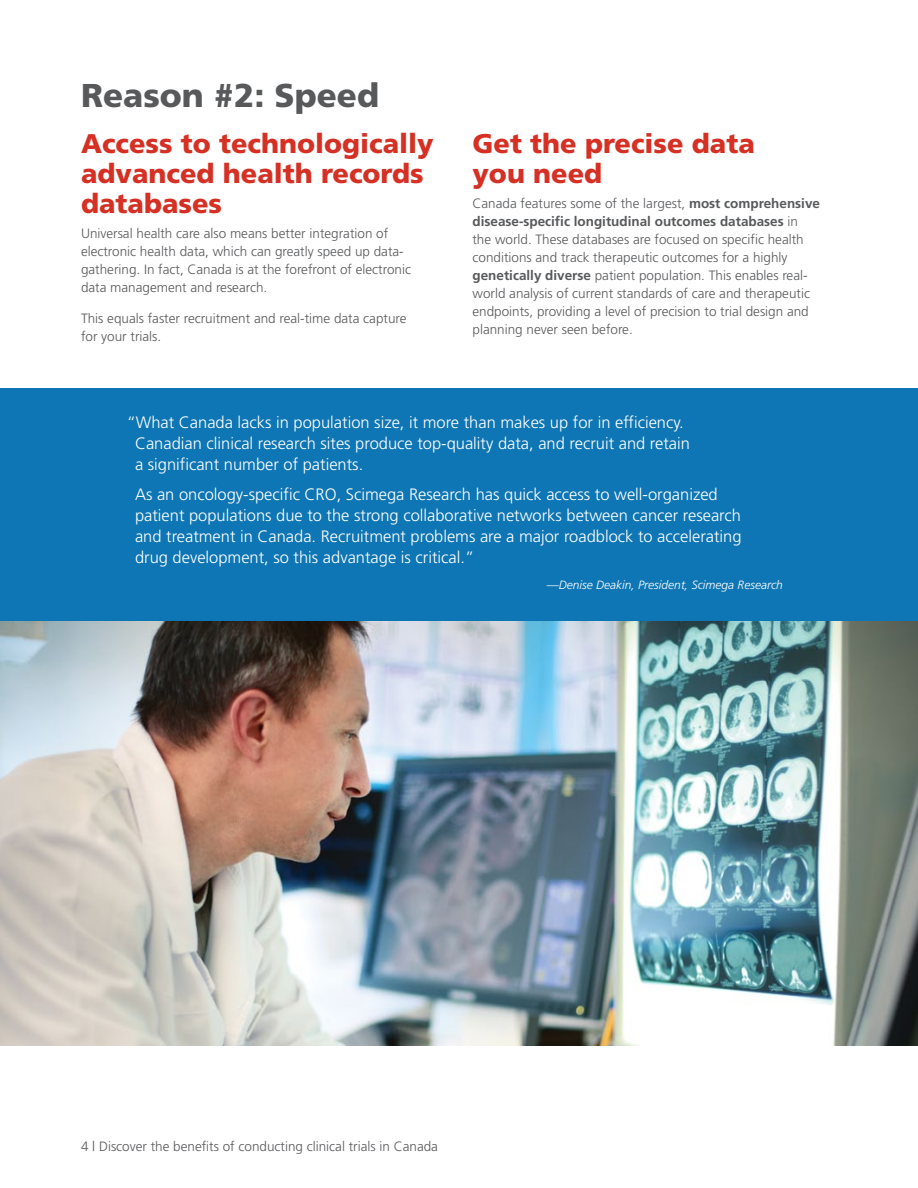
<style>
.page{position:relative;width:918px;height:1188px;background:#fff}
.page>*{position:absolute;margin:0;border:0;box-sizing:border-box;transform-origin:0 0}
.t1{font:900 33px "Frutiger";color:#58595b}
.t2{font:900 27px/30px "Frutiger";color:#d53023}
.t3{font:300 16.5px/21px "Frutiger";color:#fff}
.t4{font:300 13.5px/18px "Frutiger";color:#58595b}
.t5{font:italic 300 12px "Frutiger";color:#fff}
.s1{font-weight:700}
</style>
<div class="page">
<img style="left:0;top:621px;width:918px;height:424px">
<div style="left:0;top:388px;width:918px;height:233px;background:#0e76b4"></div>
<h1 class="t1" style="left:81px;top:75px;width:300px">Reason #2: Speed</h1>
<h2 class="t2" style="left:81px;top:128px;width:354px">Access to technologically advanced health records databases</h2>
<p class="t4" style="left:81px;top:224px;width:332px">Universal health care also means better integration of electronic health data, which can greatly speed up data&shy;gathering. In fact, Canada is at the forefront of electronic data management and research.</p>
<p class="t4" style="left:81px;top:310px;width:327px">This equals faster recruitment and real-time data capture for your trials.</p>
<h2 class="t2" style="left:472px;top:128px;width:284px">Get the precise data you need</h2>
<p class="t4" style="left:472px;top:194px;width:349px">Canada features some of the largest, <span class="s1">most comprehensive disease-specific longitudinal outcomes databases</span> in the world. These databases are focused on specific health conditions and track therapeutic outcomes for a highly <span class="s1">genetically diverse</span> patient population. This enables real&shy;world analysis of current standards of care and therapeutic endpoints, providing a level of precision to trial design and planning never seen before.</p>
<p class="t3" style="left:135px;top:412px;width:556px;text-indent:-8px">“What Canada lacks in population size, it more than makes up for in efficiency.<br>Canadian clinical research sites produce top-quality data, and recruit and retain a significant number of patients.</p>
<p class="t3" style="left:135px;top:484px;width:608px">As an oncology-specific CRO, Scimega Research has quick access to well-organized patient populations due to the strong collaborative networks between cancer research and treatment in Canada. Recruitment problems are a major roadblock to accelerating drug development, so this advantage is critical.”</p>
<p class="t5" style="left:547px;top:578px;width:238px">—Denise Deakin, President, Scimega Research</p>
<p class="t4" style="left:81px;top:1138px;width:359px">4 | Discover the benefits of conducting clinical trials in Canada</p>
</div>
